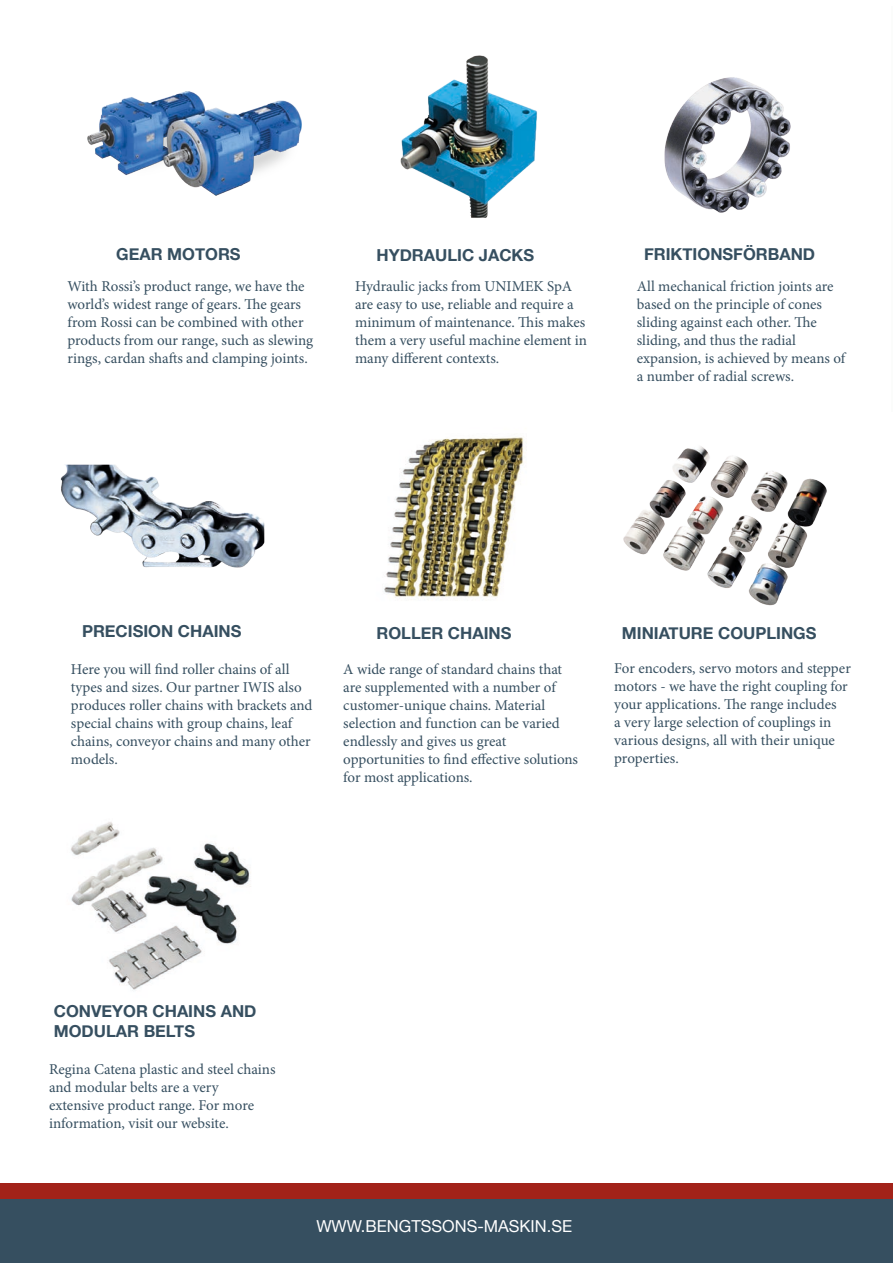
<style>
.page{position:relative;width:893px;height:1263px;background:#fff}
.page>*{position:absolute;margin:0;border:0;box-sizing:border-box;transform-origin:0 0}
.t1{font:700 16.5px/19.8px "Helvetica Neue";color:#364f60}
.t2{font:16.5px "Helvetica Neue";color:#fff}
.t3{font:15px/18px "Minion Pro";letter-spacing:-.005em;color:#364f60}
</style>
<div class="page">
<hr style="left:891px;top:6px;width:2px;height:406px;background:#fbfcfb">
<div style="left:0;top:1183px;width:893px;height:16px;background:#a22219"></div>
<div style="left:0;top:1200px;width:893px;height:63px;background:#364f60"></div>
<img style="left:88px;top:92px;width:213px;height:103px">
<img style="left:400px;top:55px;width:137px;height:163px">
<img style="left:60px;top:464px;width:205px;height:104px">
<img style="left:384px;top:437px;width:140px;height:163px">
<img style="left:71px;top:822px;width:180px;height:168px">
<img style="left:664px;top:77px;width:127px;height:136px">
<img style="left:623px;top:446px;width:204px;height:160px">
<p class="t1" style="left:116px;top:245px;width:126px">GEAR MOTORS</p>
<p class="t1" style="left:376px;top:246px;width:159px">HYDRAULIC JACKS</p>
<p class="t1" style="left:644px;top:245px;width:173px">FRIKTIONSFÖRBAND</p>
<p class="t3" style="left:67px;top:278px;width:247px">With Rossi’s product range, we have the world’s widest range of gears. The gears from Rossi can be combined with other products from our range, such as slewing rings, cardan shafts and clamping joints.</p>
<p class="t3" style="left:355px;top:278px;width:234px">Hydraulic jacks from UNIMEK SpA are easy to use, reliable and require a minimum of maintenance. This makes them a very useful machine element in many different contexts.</p>
<p class="t3" style="left:637px;top:278px;width:198px">All mechanical friction joints are based on the principle of cones sliding against each other. The sliding, and thus the radial</p>
<p class="t3" style="left:637px;top:350px;width:210px">expansion, is achieved by means of a number of radial screws.</p>
<p class="t1" style="left:82px;top:621px;width:161px">PRECISION CHAINS</p>
<p class="t1" style="left:376px;top:623px;width:137px">ROLLER CHAINS</p>
<p class="t3" style="left:71px;top:660px;width:243px">Here you will find roller chains of all types and sizes. Our partner IWIS also produces roller chains with brackets and special chains with group chains, leaf chains, conveyor chains and many other models.</p>
<p class="t3" style="left:343px;top:660px;width:220px">A wide range of standard chains that are supplemented with a number of customer-unique chains. Material selection and function can be varied endlessly and gives us great</p>
<p class="t3" style="left:343px;top:750px;width:236px">opportunities to find effective solutions for most applications.</p>
<p class="t1" style="left:622px;top:624px;width:196px">MINIATURE COUPLINGS</p>
<p class="t3" style="left:614px;top:659px;width:238px">For encoders, servo motors and stepper motors - we have the right coupling for your applications. The range includes<br>a very large selection of couplings in various designs, all with their unique properties.</p>
<p class="t1" style="left:54px;top:1002px;width:204px">CONVEYOR CHAINS AND<br>MODULAR BELTS</p>
<p class="t3" style="left:49px;top:1060px;width:228px">Regina Catena plastic and steel chains and modular belts are a very</p>
<p class="t3" style="left:49px;top:1096px;width:207px">extensive product range. For more information, visit our website.</p>
<p class="t2" style="left:316px;top:1215px;width:257px">WWW.BENGTSSONS-MASKIN.SE</p>
</div>
